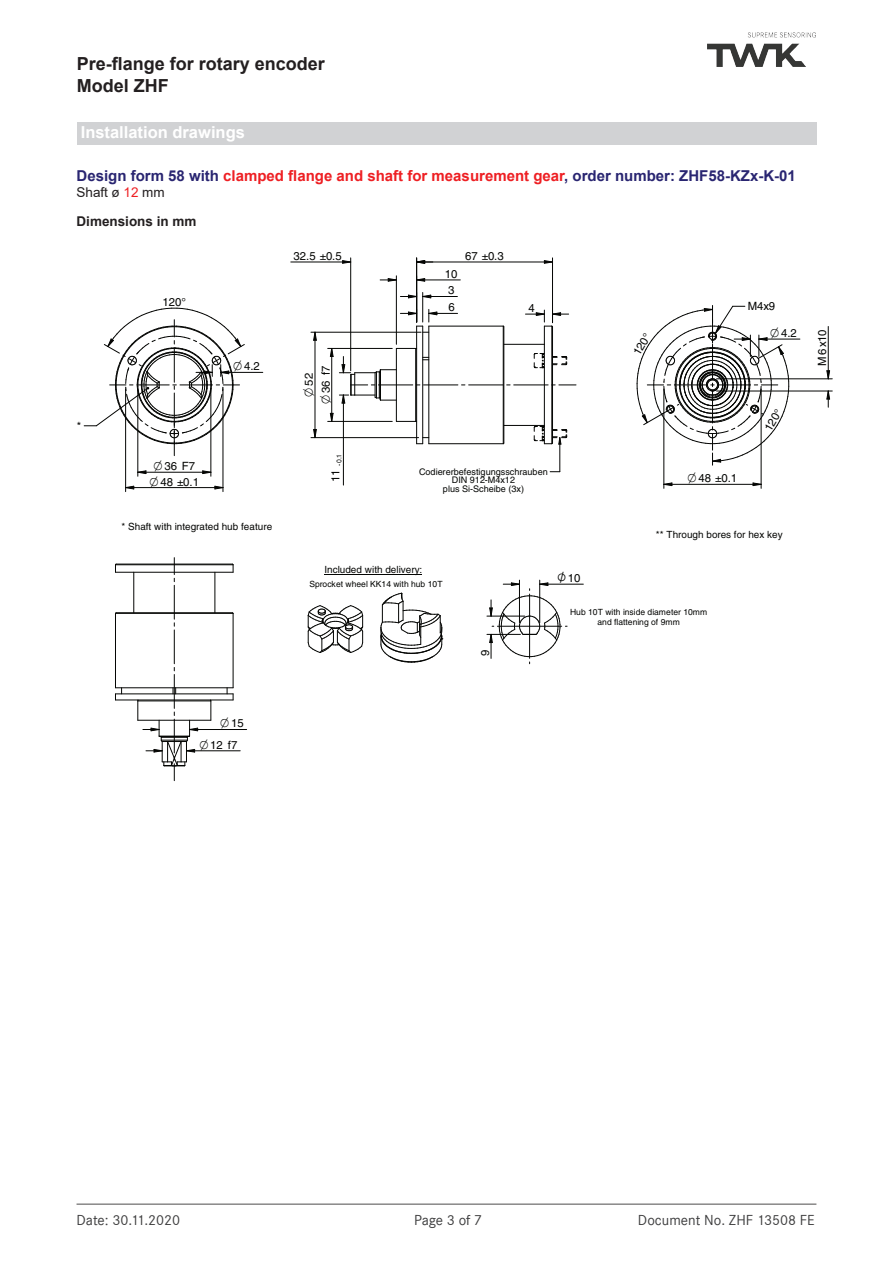
<style>
.page{position:relative;width:893px;height:1263px;background:#fff}
.page>*{position:absolute;margin:0;border:0;box-sizing:border-box;transform-origin:0 0}
.t1{font:700 18px/21.8px "Arial";color:#231f20}
.t2{font:700 16.5px "Arial";color:#fff}
.t3{font:700 15px "Arial";color:#292571}
.t4{font:15px "Corporate S";color:#3e3e3f}
.t5{font:700 13.5px/29px "Arial";color:#231f20}
.t6{font:11.4px/17px "Helvetica";letter-spacing:.005em;color:#040503}
.t7{font:9.9px "Helvetica";letter-spacing:.005em;color:#040503}
.t8{font:9px/8.4px "Helvetica";letter-spacing:.005em;color:#040503;text-align:center}
.t9{font:8.55px/9.4px "Helvetica";color:#040503;text-align:center}
.t10{font:6.9px "Helvetica";color:#040503}
.s1{color:#ee1f23}
.s2{font-weight:400}
.s3{font-weight:400;color:#ee1f23}
</style>
<div class="page">
<hr style="left:77px;top:1203px;width:739px;height:2px;background:#888787">
<img style="left:707px;top:33px;width:108px;height:33px">
<div style="left:77px;top:122px;width:739px;height:23px;background:#d1d2d4"></div>
<hr style="left:429px;top:326px;width:1px;height:118px;background:#040503">
<hr style="left:422px;top:326px;width:1px;height:118px;background:#040503">
<hr style="left:416px;top:326px;width:1px;height:118px;background:#040503">
<hr style="left:396px;top:348px;width:1px;height:73px;background:#040503">
<hr style="left:415px;top:348px;width:1px;height:73px;background:#040503">
<hr style="left:552px;top:327px;width:1px;height:116px;background:#040503">
<hr style="left:544px;top:326px;width:1px;height:118px;background:#040503">
<hr style="left:504px;top:327px;width:1px;height:116px;background:#040503">
<hr style="left:503px;top:326px;width:1px;height:118px;background:#040503">
<svg style="left:423px;top:357px;width:6px;height:3px"></svg>
<hr style="left:429px;top:326px;width:74px;height:1px;background:#040503">
<hr style="left:429px;top:443px;width:74px;height:1px;background:#040503">
<svg style="left:417px;top:437px;width:12px;height:7px"></svg>
<svg style="left:397px;top:348px;width:18px;height:1px"></svg>
<svg style="left:396px;top:421px;width:20px;height:1px"></svg>
<hr style="left:504px;top:344px;width:40px;height:1px;background:#040503">
<hr style="left:504px;top:425px;width:40px;height:1px;background:#040503">
<svg style="left:553px;top:356px;width:14px;height:9px"></svg>
<svg style="left:534px;top:353px;width:11px;height:15px"></svg>
<hr style="left:125px;top:389px;width:1px;height:103px;background:#040503">
<hr style="left:223px;top:389px;width:1px;height:103px;background:#040503">
<hr style="left:664px;top:389px;width:1px;height:99px;background:#040503">
<hr style="left:761px;top:389px;width:1px;height:99px;background:#040503">
<svg style="left:663px;top:482px;width:10px;height:4px"></svg>
<svg style="left:753px;top:482px;width:8px;height:4px"></svg>
<hr style="left:664px;top:484px;width:97px;height:1px;background:#040503">
<hr style="left:422px;top:292px;width:1px;height:30px;background:#040503">
<hr style="left:423px;top:296px;width:34px;height:1px;background:#040503">
<svg style="left:400px;top:295px;width:32px;height:3px"></svg>
<svg style="left:400px;top:309px;width:58px;height:24px"></svg>
<hr style="left:552px;top:258px;width:1px;height:65px;background:#040503">
<svg style="left:544px;top:260px;width:8px;height:4px"></svg>
<hr style="left:417px;top:262px;width:135px;height:1px;background:#040503">
<hr style="left:396px;top:276px;width:1px;height:68px;background:#040503">
<svg style="left:417px;top:278px;width:8px;height:4px"></svg>
<svg style="left:380px;top:278px;width:17px;height:4px"></svg>
<hr style="left:417px;top:280px;width:43px;height:1px;background:#040503">
<svg style="left:525px;top:310px;width:44px;height:17px"></svg>
<hr style="left:328px;top:348px;width:64px;height:1px;background:#040503">
<hr style="left:328px;top:421px;width:64px;height:1px;background:#040503">
<svg style="left:330px;top:348px;width:3px;height:9px"></svg>
<svg style="left:330px;top:413px;width:3px;height:9px"></svg>
<hr style="left:331px;top:348px;width:1px;height:73px;background:#040503">
<hr style="left:311px;top:332px;width:110px;height:1px;background:#040503">
<hr style="left:311px;top:437px;width:108px;height:1px;background:#040503">
<svg style="left:313px;top:332px;width:4px;height:9px"></svg>
<svg style="left:313px;top:429px;width:4px;height:9px"></svg>
<hr style="left:315px;top:332px;width:1px;height:106px;background:#040503">
<hr style="left:560px;top:438px;width:1px;height:34px;background:#040503">
<svg style="left:534px;top:426px;width:33px;height:19px"></svg>
<hr style="left:759px;top:339px;width:41px;height:1px;background:#040503">
<hr style="left:221px;top:372px;width:42px;height:1px;background:#040503">
<hr style="left:378px;top:385px;width:35px;height:1px;background:#040503">
<hr style="left:423px;top:385px;width:35px;height:1px;background:#040503">
<hr style="left:469px;top:385px;width:34px;height:1px;background:#040503">
<hr style="left:514px;top:385px;width:34px;height:1px;background:#040503">
<svg style="left:553px;top:385px;width:23px;height:1px"></svg>
<hr style="left:350px;top:258px;width:1px;height:113px;background:#040503">
<hr style="left:416px;top:258px;width:1px;height:64px;background:#040503">
<svg style="left:342px;top:260px;width:9px;height:4px"></svg>
<hr style="left:291px;top:262px;width:60px;height:1px;background:#040503">
<svg style="left:417px;top:260px;width:16px;height:4px"></svg>
<hr style="left:343px;top:395px;width:1px;height:90px;background:#040503">
<svg style="left:339px;top:356px;width:57px;height:48px"></svg>
<hr style="left:115px;top:687px;width:118px;height:1px;background:#040503">
<hr style="left:115px;top:694px;width:118px;height:1px;background:#040503">
<hr style="left:115px;top:700px;width:118px;height:1px;background:#040503">
<hr style="left:116px;top:564px;width:116px;height:1px;background:#040503">
<hr style="left:115px;top:572px;width:118px;height:1px;background:#040503">
<hr style="left:116px;top:612px;width:116px;height:1px;background:#040503">
<hr style="left:115px;top:613px;width:118px;height:1px;background:#040503">
<svg style="left:173px;top:688px;width:3px;height:6px"></svg>
<hr style="left:115px;top:613px;width:1px;height:75px;background:#040503">
<hr style="left:233px;top:613px;width:1px;height:75px;background:#040503">
<svg style="left:227px;top:688px;width:7px;height:12px"></svg>
<svg style="left:232px;top:564px;width:2px;height:8px"></svg>
<hr style="left:134px;top:572px;width:1px;height:41px;background:#040503">
<hr style="left:215px;top:572px;width:1px;height:41px;background:#040503">
<svg style="left:115px;top:688px;width:7px;height:12px"></svg>
<hr style="left:186px;top:750px;width:54px;height:1px;background:#040503">
<hr style="left:190px;top:729px;width:57px;height:1px;background:#040503">
<hr style="left:717px;top:379px;width:115px;height:1px;background:#040503">
<hr style="left:717px;top:391px;width:115px;height:1px;background:#040503">
<svg style="left:826px;top:370px;width:4px;height:9px"></svg>
<hr style="left:828px;top:326px;width:1px;height:53px;background:#040503">
<svg style="left:826px;top:391px;width:4px;height:16px"></svg>
<svg style="left:174px;top:558px;width:1px;height:24px"></svg>
<hr style="left:174px;top:585px;width:1px;height:34px;background:#040503">
<hr style="left:174px;top:630px;width:1px;height:34px;background:#040503">
<hr style="left:174px;top:674px;width:1px;height:34px;background:#040503">
<svg style="left:308px;top:605px;width:55px;height:48px"></svg>
<svg style="left:381px;top:593px;width:62px;height:70px"></svg>
<svg style="left:324px;top:574px;width:98px;height:1px"></svg>
<hr style="left:529px;top:594px;width:1px;height:64px;background:#040503">
<hr style="left:519px;top:580px;width:1px;height:43px;background:#040503">
<hr style="left:539px;top:580px;width:1px;height:43px;background:#040503">
<svg style="left:539px;top:582px;width:10px;height:4px"></svg>
<svg style="left:503px;top:582px;width:16px;height:4px"></svg>
<hr style="left:540px;top:584px;width:43px;height:1px;background:#040503">
<hr style="left:487px;top:616px;width:38px;height:1px;background:#040503">
<hr style="left:487px;top:634px;width:33px;height:1px;background:#040503">
<svg style="left:489px;top:596px;width:78px;height:68px"></svg>
<svg style="left:637px;top:305px;width:152px;height:160px"></svg>
<svg style="left:84px;top:308px;width:161px;height:181px"></svg>
<svg style="left:138px;top:700px;width:74px;height:81px"></svg>
<p class="t1" style="left:77px;top:53px;width:250px">Pre-flange for rotary encoder<br>Model ZHF</p>
<p class="t2" style="left:81px;top:121px;width:166px">Installation drawings</p>
<p class="t3" style="left:77px;top:165px;width:721px">Design form 58 with <span class="s1">clamped flange and shaft for measurement gear</span>, order number: ZHF58-KZx-K-01</p>
<p class="t5" style="left:77px;top:178px;width:122px"><span class="s2">Shaft ø</span> <span class="s3">12</span> <span class="s2">mm<br></span>Dimensions in mm</p>
<p class="t6" style="left:77px;top:417px;width:6px">*</p>
<p class="t6" style="left:163px;top:294px;width:25px">120°</p>
<p class="t6" style="left:164px;top:458px;width:32px">36 F7</p>
<p class="t6" style="left:160px;top:473px;width:40px">48 ±0.1</p>
<p class="t6" style="left:244px;top:358px;width:17px">4.2</p>
<p class="t7" style="left:121px;top:521px;width:152px">* Shaft with integrated hub feature</p>
<p class="t6" style="left:294px;top:247px;width:50px">32.5 ±0.5</p>
<p class="t6" style="left:300px;top:386px;width:14px;rotate:-90deg">52</p>
<p class="t6" style="left:317px;top:393px;width:29px;rotate:-90deg">36 f7</p>
<p class="t10" style="left:335px;top:482px;width:30px;rotate:-90deg"><sup>11</sup> -0.1</p>
<p class="t6" style="left:445px;top:265px;width:14px">10</p>
<p class="t6" style="left:448px;top:282px;width:8px">3<br>6</p>
<p class="t6" style="left:465px;top:247px;width:40px">67 ±0.3</p>
<p class="t6" style="left:528px;top:299px;width:8px">4</p>
<p class="t8" style="left:419px;top:468px;width:130px">Codiererbefestigungsschrauben<br>DIN 912-M4x12<br>plus Si-Scheibe (3x)</p>
<p class="t7" style="left:324px;top:564px;width:99px">Included with delivery:</p>
<p class="t9" style="left:309px;top:579px;width:135px">Sprocket wheel KK14 with hub 10T</p>
<p class="t6" style="left:476px;top:656px;width:8px;rotate:-90deg">9</p>
<p class="t6" style="left:629px;top:350px;width:25px;rotate:-60deg">120°</p>
<p class="t6" style="left:748px;top:298px;width:29px">M4x9</p>
<p class="t6" style="left:781px;top:324px;width:17px">4.2</p>
<p class="t6" style="left:698px;top:470px;width:40px">48 ±0.1</p>
<p class="t6" style="left:760px;top:426px;width:25px;rotate:-60deg">120°</p>
<p class="t6" style="left:568px;top:570px;width:14px">10</p>
<p class="t7" style="left:656px;top:529px;width:128px">** Through bores for hex key</p>
<p class="t9" style="left:570px;top:607px;width:139px">Hub 10T with inside diameter 10mm and flattening of 9mm</p>
<p class="t6" style="left:814px;top:366px;width:39px;rotate:-90deg">M x10</p>
<p class="t6" style="left:814px;top:355px;width:8px;rotate:-90deg">6</p>
<p class="t6" style="left:231px;top:715px;width:14px">15</p>
<p class="t6" style="left:210px;top:736px;width:29px">12 f7</p>
<p class="t4" style="left:77px;top:1211px;width:105px">Date: 30.11.2020</p>
<p class="t4" style="left:414px;top:1211px;width:70px">Page 3 of 7</p>
<p class="t4" style="left:638px;top:1211px;width:178px">Document No. ZHF 13508 FE</p>
</div>
